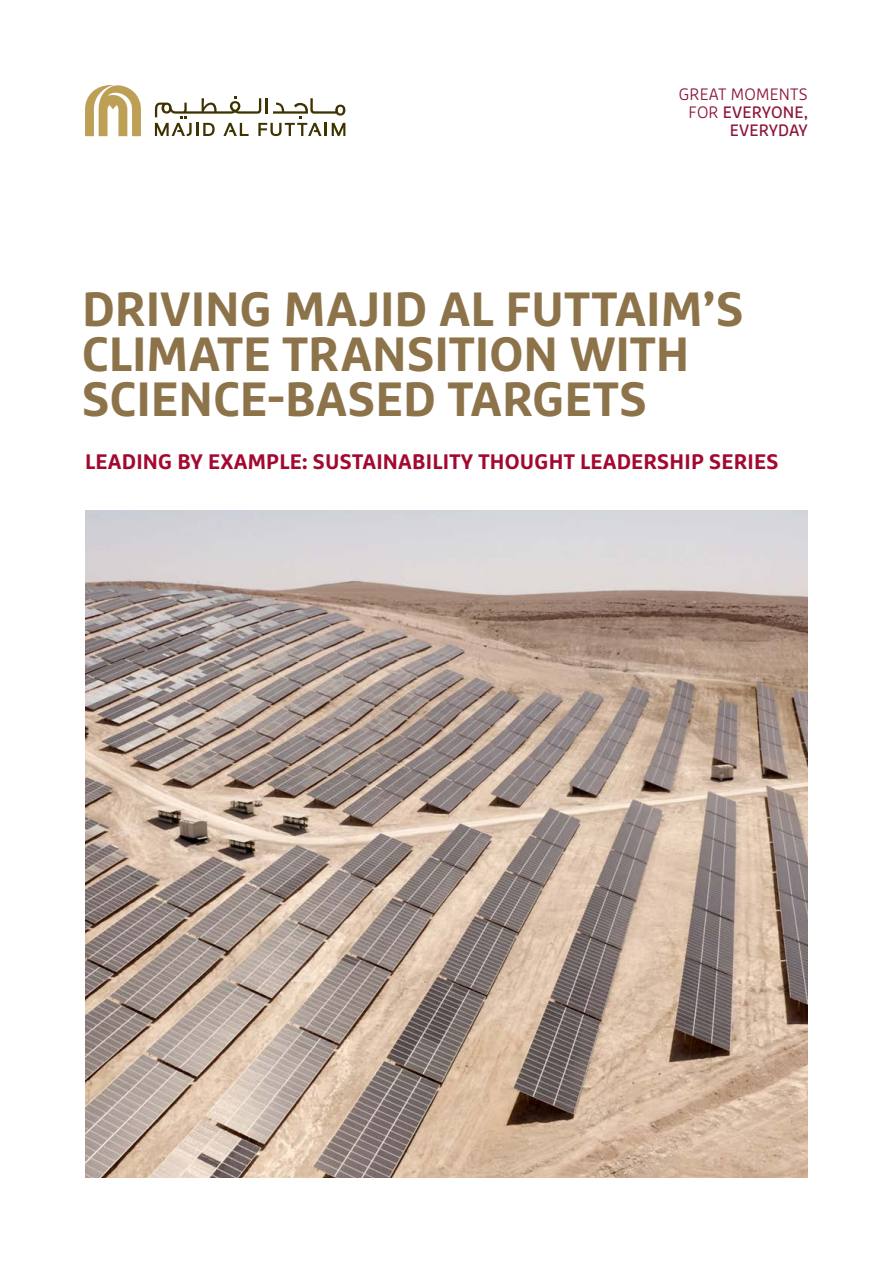
<style>
.page{position:relative;width:893px;height:1263px;background:#fff}
.page>*{position:absolute;margin:0;border:0;box-sizing:border-box;transform-origin:0 0}
.t1{font:700 48px/45px "Marselis Pro";color:#8d734a}
.t2{font:700 21px "Marselis Pro";letter-spacing:.01em;color:#a30930}
.t3{font:16.5px/18px "Marselis Pro";letter-spacing:.01em;color:#8d1637;text-align:right}
.s1{font-weight:300}
</style>
<div class="page">
<svg style="left:155px;top:96px;width:190px;height:40px"></svg>
<svg style="left:85px;top:85px;width:56px;height:51px"></svg>
<img style="left:85px;top:510px;width:723px;height:668px">
<p class="t3" style="left:679px;top:85px;width:131px"><span class="s1">GREAT MOMENTS<br>FOR</span> EVERYONE,<br>EVERYDAY</p>
<p class="t1" style="left:82px;top:286px;width:663px">DRIVING MAJID AL FUTTAIM’S<br>CLIMATE TRANSITION WITH<br>SCIENCE-BASED TARGETS</p>
<p class="t2" style="left:85px;top:449px;width:695px">LEADING BY EXAMPLE: SUSTAINABILITY THOUGHT LEADERSHIP SERIES</p>
</div>
